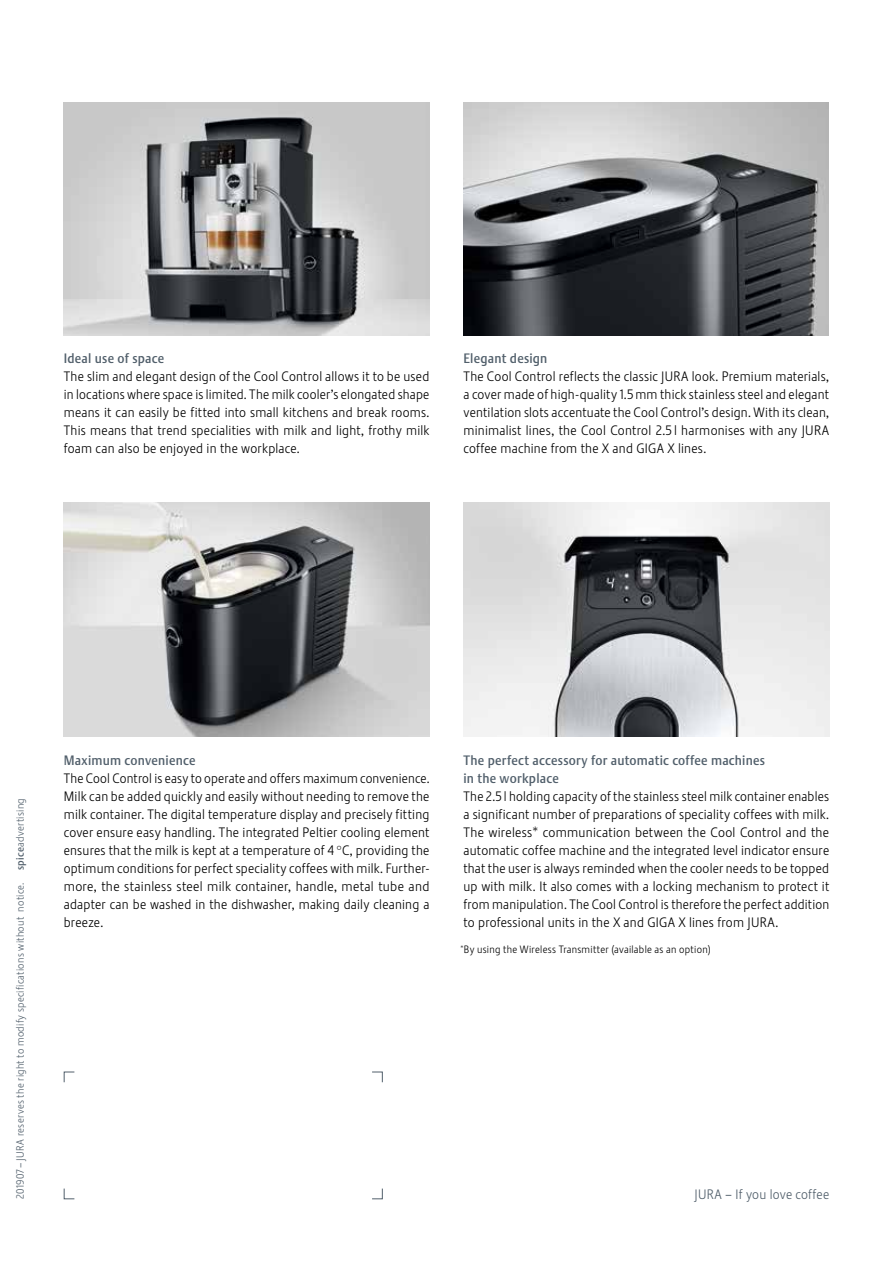
<style>
.page{position:relative;width:893px;height:1263px;background:#fff}
.page>*{position:absolute;margin:0;border:0;box-sizing:border-box;transform-origin:0 0}
.t1{font:13.5px/18px "Stalemate Pro 2 J Light";letter-spacing:.015em;color:#000;text-align:justify}
.t2{font:13.5px/18px "Stalemate Pro 2 J Medium";letter-spacing:.015em;color:#515f6b}
.t3{font:13.5px "Stalemate Pro 2 J Light";letter-spacing:.02em;color:#515f6b}
.t4{font:10.5px "Stalemate Pro 2 J Light";letter-spacing:.03em;color:#515f6b}
.t5{font:10.5px "Stalemate Pro 2 J Light";letter-spacing:.025em;color:#000}
.s1{font-family:"Stalemate Pro 2 J Medium"}
</style>
<div class="page">
<img style="left:463px;top:102px;width:366px;height:234px">
<img style="left:463px;top:503px;width:366px;height:234px">
<img style="left:64px;top:102px;width:365px;height:234px">
<img style="left:64px;top:503px;width:365px;height:234px">
<p class="t2" style="left:64px;top:351px;width:102px">Ideal use of space</p>
<p class="t1" style="left:64px;top:368px;width:367px">The slim and elegant design of the Cool Control allows it to be used in locations where space is limited. The milk cooler’s elongated shape means it can easily be fitted into small kitchens and break rooms.<br>This means that trend specialities with milk and light, frothy milk foam can also be enjoyed in the workplace.</p>
<p class="t2" style="left:463px;top:351px;width:85px">Elegant design</p>
<p class="t1" style="left:463px;top:368px;width:367px">The Cool Control reflects the classic JURA look. Premium materials, a cover made of high-quality 1.5 mm thick stainless steel and elegant ventilation slots accentuate the Cool Control’s design. With its clean, minimalist lines, the Cool Control 2.5 l harmonises with any JURA coffee machine from the X and GIGA X lines.</p>
<p class="t4" style="left:16px;top:1199px;width:402px;rotate:-90deg">201907 – JURA reserves the right to modify specifications without notice. <span class="s1">spice</span>advertising</p>
<p class="t2" style="left:64px;top:752px;width:133px">Maximum convenience</p>
<p class="t1" style="left:64px;top:770px;width:367px">The Cool Control is easy to operate and offers maximum convenience.<br>Milk can be added quickly and easily without needing to remove the milk container. The digital temperature display and precisely fitting cover ensure easy handling. The integrated Peltier cooling element ensures that the milk is kept at a temperature of 4 °C, providing the optimum conditions for perfect speciality coffees with milk. Further&shy;more, the stainless steel milk container, handle, metal tube and adapter can be washed in the dishwasher, making daily cleaning a breeze.</p>
<p class="t2" style="left:463px;top:752px;width:303px">The perfect accessory for automatic coffee machines in the workplace</p>
<p class="t1" style="left:463px;top:788px;width:367px">The 2.5 l holding capacity of the stainless steel milk container enables a significant number of preparations of speciality coffees with milk.<br>The wireless* communication between the Cool Control and the automatic coffee machine and the integrated level indicator ensure that the user is always reminded when the cooler needs to be topped up with milk. It also comes with a locking mechanism to protect it from manipulation. The Cool Control is therefore the perfect addition to professional units in the X and GIGA X lines from JURA.</p>
<p class="t5" style="left:460px;top:945px;width:251px"><sup>*</sup>By using the Wireless Transmitter (available as an option)</p>
<p class="t3" style="left:694px;top:1189px;width:136px">JURA – If you love coffee</p>
</div>
